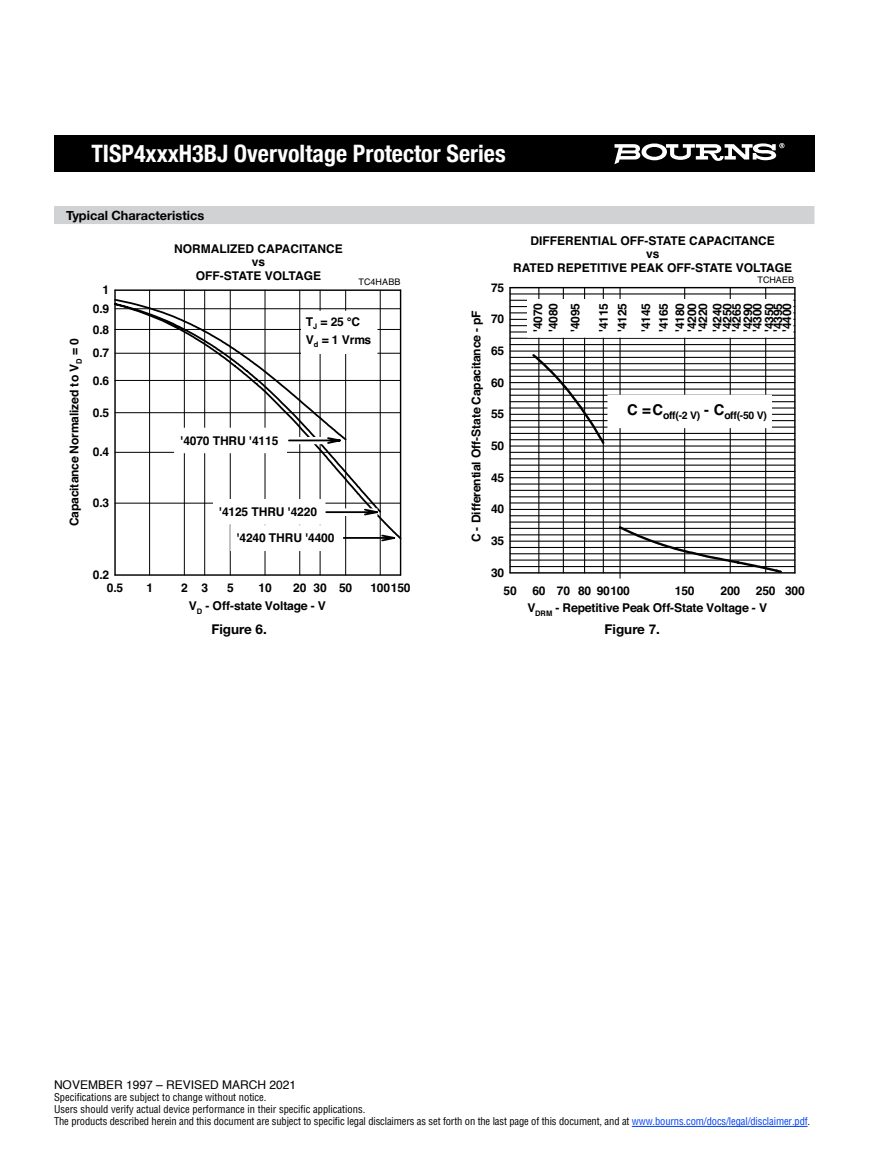
<style>
.page{position:relative;width:891px;height:1175px;background:#fff}
.page>*{position:absolute;margin:0;border:0;box-sizing:border-box;transform-origin:0 0}
.t1{font:700 condensed 24px "Helvetica Neue";color:#fffeff}
.t2{font:700 13.5px "Helvetica Neue";letter-spacing:.005em;color:#000}
.t3{font:700 12.75px "Helvetica Neue";color:#000}
.t4{font:700 12px/8.9px "Helvetica";letter-spacing:-.02em;color:#000}
.t5{font:700 12px/13.5px "Helvetica";color:#000;text-align:center}
.t6{font:12px "Helvetica";color:#000}
.t7{font:condensed 10.5px/12px "Helvetica";letter-spacing:-.01em;color:#000}
.t8{font:700 10.5px "Helvetica";letter-spacing:-.04em;color:#000}
.t9{font:9px "Helvetica";letter-spacing:.005em;color:#000}
.s1{color:#0040f9}
</style>
<div class="page">
<div style="left:54px;top:135px;width:760px;height:36px;background:#000"></div>
<hr style="left:149px;top:290px;width:1px;height:285px;background:#000">
<hr style="left:184px;top:290px;width:1px;height:285px;background:#000">
<hr style="left:204px;top:290px;width:1px;height:285px;background:#000">
<hr style="left:230px;top:290px;width:1px;height:285px;background:#000">
<hr style="left:265px;top:290px;width:1px;height:285px;background:#000">
<hr style="left:299px;top:290px;width:1px;height:285px;background:#000">
<hr style="left:320px;top:290px;width:1px;height:285px;background:#000">
<hr style="left:345px;top:290px;width:1px;height:285px;background:#000">
<hr style="left:380px;top:290px;width:1px;height:285px;background:#000">
<hr style="left:115px;top:574px;width:286px;height:2px;background:#000">
<hr style="left:115px;top:289px;width:286px;height:2px;background:#000">
<hr style="left:114px;top:290px;width:2px;height:285px;background:#000">
<hr style="left:400px;top:290px;width:1px;height:285px;background:#000">
<svg style="left:114px;top:297px;width:288px;height:244px"></svg>
<div style="left:302px;top:311px;width:75px;height:42px;background:#fff"></div>
<svg style="left:325px;top:507px;width:61px;height:9px"></svg>
<div style="left:214px;top:500px;width:111px;height:24px;background:#fff"></div>
<svg style="left:343px;top:533px;width:59px;height:9px"></svg>
<div style="left:231px;top:525px;width:112px;height:25px;background:#fff"></div>
<svg style="left:287px;top:436px;width:62px;height:9px"></svg>
<div style="left:175px;top:428px;width:111px;height:25px;background:#fff"></div>
<svg style="left:512px;top:289px;width:281px;height:279px"></svg>
<hr style="left:620px;top:288px;width:1px;height:285px;background:#000">
<hr style="left:538px;top:288px;width:1px;height:285px;background:#000">
<hr style="left:563px;top:288px;width:1px;height:285px;background:#000">
<hr style="left:584px;top:288px;width:1px;height:285px;background:#000">
<hr style="left:603px;top:288px;width:1px;height:285px;background:#000">
<hr style="left:684px;top:288px;width:1px;height:285px;background:#000">
<hr style="left:730px;top:288px;width:1px;height:285px;background:#000">
<hr style="left:765px;top:288px;width:1px;height:285px;background:#000">
<hr style="left:510px;top:572px;width:285px;height:1px;background:#000">
<hr style="left:510px;top:287px;width:285px;height:1px;background:#000">
<hr style="left:510px;top:540px;width:285px;height:1px;background:#000">
<hr style="left:510px;top:509px;width:285px;height:1px;background:#000">
<hr style="left:510px;top:477px;width:285px;height:1px;background:#000">
<hr style="left:510px;top:445px;width:285px;height:1px;background:#000">
<hr style="left:510px;top:414px;width:285px;height:1px;background:#000">
<hr style="left:510px;top:382px;width:285px;height:1px;background:#000">
<hr style="left:510px;top:350px;width:285px;height:1px;background:#000">
<hr style="left:510px;top:319px;width:285px;height:1px;background:#000">
<hr style="left:510px;top:566px;width:285px;height:1px;background:#000">
<hr style="left:510px;top:559px;width:285px;height:1px;background:#000">
<hr style="left:510px;top:553px;width:285px;height:1px;background:#000">
<hr style="left:510px;top:547px;width:285px;height:1px;background:#000">
<hr style="left:510px;top:534px;width:285px;height:1px;background:#000">
<hr style="left:510px;top:528px;width:285px;height:1px;background:#000">
<hr style="left:510px;top:521px;width:285px;height:1px;background:#000">
<hr style="left:510px;top:515px;width:285px;height:1px;background:#000">
<hr style="left:510px;top:502px;width:285px;height:1px;background:#000">
<hr style="left:510px;top:496px;width:285px;height:1px;background:#000">
<hr style="left:510px;top:490px;width:285px;height:1px;background:#000">
<hr style="left:510px;top:483px;width:285px;height:1px;background:#000">
<hr style="left:510px;top:471px;width:285px;height:1px;background:#000">
<hr style="left:510px;top:464px;width:285px;height:1px;background:#000">
<hr style="left:510px;top:458px;width:285px;height:1px;background:#000">
<hr style="left:510px;top:452px;width:285px;height:1px;background:#000">
<hr style="left:510px;top:439px;width:285px;height:1px;background:#000">
<hr style="left:510px;top:433px;width:285px;height:1px;background:#000">
<hr style="left:510px;top:426px;width:285px;height:1px;background:#000">
<hr style="left:510px;top:420px;width:285px;height:1px;background:#000">
<hr style="left:510px;top:407px;width:285px;height:1px;background:#000">
<hr style="left:510px;top:401px;width:285px;height:1px;background:#000">
<hr style="left:510px;top:395px;width:285px;height:1px;background:#000">
<hr style="left:510px;top:388px;width:285px;height:1px;background:#000">
<hr style="left:510px;top:376px;width:285px;height:1px;background:#000">
<hr style="left:510px;top:369px;width:285px;height:1px;background:#000">
<hr style="left:510px;top:363px;width:285px;height:1px;background:#000">
<hr style="left:510px;top:357px;width:285px;height:1px;background:#000">
<hr style="left:510px;top:344px;width:285px;height:1px;background:#000">
<hr style="left:510px;top:338px;width:285px;height:1px;background:#000">
<hr style="left:510px;top:331px;width:285px;height:1px;background:#000">
<hr style="left:510px;top:325px;width:285px;height:1px;background:#000">
<hr style="left:510px;top:312px;width:285px;height:1px;background:#000">
<hr style="left:510px;top:306px;width:285px;height:1px;background:#000">
<hr style="left:510px;top:300px;width:285px;height:1px;background:#000">
<hr style="left:510px;top:293px;width:285px;height:1px;background:#000">
<hr style="left:509px;top:288px;width:2px;height:285px;background:#000">
<hr style="left:794px;top:288px;width:2px;height:285px;background:#000">
<svg style="left:530px;top:352px;width:254px;height:223px"></svg>
<div style="left:608px;top:395px;width:163px;height:32px;background:#fff"></div>
<div style="left:528px;top:300px;width:265px;height:37px;background:#fff"></div>
<svg style="left:614px;top:143px;width:170px;height:21px"></svg>
<div style="left:54px;top:206px;width:760px;height:18px;background:#d1d2d4"></div>
<hr style="left:632px;top:1126px;width:176px;height:1px;background:#0040f9">
<h1 class="t1" style="left:91px;top:133px;width:416px">TISP4xxxH3BJ Overvoltage Protector Series</h1>
<p class="t3" style="left:66px;top:205px;width:140px">Typical Characteristics</p>
<p class="t4" style="left:70px;top:526px;width:189px;rotate:-90deg">Capacitance Normalized to V<sub>D</sub> = 0</p>
<p class="t4" style="left:103px;top:286px;width:8px">1</p>
<p class="t4" style="left:93px;top:304px;width:18px">0.9</p>
<p class="t4" style="left:93px;top:325px;width:18px">0.8</p>
<p class="t4" style="left:93px;top:349px;width:18px">0.7</p>
<p class="t4" style="left:93px;top:376px;width:18px">0.6</p>
<p class="t4" style="left:93px;top:408px;width:18px">0.5</p>
<p class="t4" style="left:93px;top:448px;width:18px">0.4</p>
<p class="t4" style="left:93px;top:499px;width:18px">0.3</p>
<p class="t4" style="left:93px;top:570px;width:18px">0.2</p>
<p class="t5" style="left:174px;top:242px;width:170px">NORMALIZED CAPACITANCE vs<br>OFF-STATE VOLTAGE</p>
<p class="t5" style="left:513px;top:234px;width:280px">DIFFERENTIAL OFF-STATE CAPACITANCE<br>vs<br>RATED REPETITIVE PEAK OFF-STATE VOLTAGE</p>
<p class="t9" style="left:758px;top:273px;width:38px">TCHAEB</p>
<p class="t9" style="left:359px;top:275px;width:43px">TC4HABB</p>
<p class="t4" style="left:491px;top:283px;width:15px">75</p>
<p class="t4" style="left:306px;top:313px;width:67px;line-height:17.7px">T<sub>J</sub> = 25 °C<br>V<sub>d</sub> = 1 Vrms</p>
<p class="t4" style="left:181px;top:436px;width:99px">'4070 THRU '4115</p>
<p class="t4" style="left:237px;top:499px;width:99px;line-height:26px;text-indent:-17px">'4125 THRU '4220 '4240 THRU '4400</p>
<p class="t4" style="left:472px;top:542px;width:234px;rotate:-90deg">C - Differential Off-State Capacitance - pF</p>
<p class="t4" style="left:491px;top:315px;width:15px">70</p>
<p class="t4" style="left:491px;top:346px;width:15px">65</p>
<p class="t4" style="left:491px;top:378px;width:15px">60</p>
<p class="t4" style="left:491px;top:410px;width:15px">55</p>
<p class="t4" style="left:491px;top:441px;width:15px">50</p>
<p class="t4" style="left:491px;top:473px;width:15px">45</p>
<p class="t4" style="left:491px;top:505px;width:15px">40</p>
<p class="t4" style="left:491px;top:536px;width:15px">35</p>
<p class="t4" style="left:531px;top:332px;width:31px;line-height:15.1px;rotate:-90deg">'4070 '4080</p>
<p class="t4" style="left:571px;top:332px;width:31px;rotate:-90deg">'4095</p>
<p class="t4" style="left:611px;top:332px;width:31px;line-height:23.5px;rotate:-90deg">'4125 '4145</p>
<p class="t4" style="left:656px;top:332px;width:31px;line-height:16.4px;rotate:-90deg">'4165 '4180</p>
<p class="t4" style="left:732px;top:332px;width:31px;rotate:-90deg">'4265</p>
<p class="t4" style="left:599px;top:332px;width:31px;rotate:-90deg">'4115</p>
<p class="t4" style="left:686px;top:332px;width:31px;line-height:11.1px;rotate:-90deg">'4200 '4220</p>
<p class="t4" style="left:713px;top:332px;width:31px;line-height:9.9px;rotate:-90deg">'4240 '4250</p>
<p class="t4" style="left:743px;top:332px;width:31px;line-height:9.6px;rotate:-90deg">'4290 '4300</p>
<p class="t4" style="left:765px;top:332px;width:31px;text-align:justify;rotate:-90deg">'4350 '4395 '4400</p>
<p class="t8" style="left:627px;top:407px;width:141px"><sup>C</sup> <sup>=</sup> <sup>C</sup>off(-2 V) <sup>-</sup> <sup>C</sup>off(-50 V)</p>
<p class="t4" style="left:491px;top:568px;width:15px">30</p>
<p class="t4" style="left:107px;top:583px;width:18px">0.5</p>
<p class="t4" style="left:146px;top:583px;width:8px">1</p>
<p class="t4" style="left:181px;top:583px;width:29px">2 3</p>
<p class="t4" style="left:227px;top:583px;width:8px">5</p>
<p class="t4" style="left:259px;top:583px;width:15px">10</p>
<p class="t4" style="left:293px;top:583px;width:60px">20 30 50</p>
<p class="t4" style="left:371px;top:583px;width:42px">100150</p>
<p class="t4" style="left:189px;top:601px;width:139px">V<sub>D</sub> - Off-state Voltage - V</p>
<p class="t4" style="left:504px;top:586px;width:15px">50</p>
<p class="t4" style="left:532px;top:586px;width:99px">60 70 80 90100</p>
<p class="t4" style="left:675px;top:586px;width:21px">150</p>
<p class="t4" style="left:721px;top:586px;width:21px">200</p>
<p class="t4" style="left:756px;top:586px;width:50px">250 300</p>
<p class="t4" style="left:528px;top:603px;width:241px">V<sub>DRM</sub> - Repetitive Peak Off-State Voltage - V</p>
<p class="t2" style="left:211px;top:618px;width:57px">Figure 6.</p>
<p class="t2" style="left:605px;top:618px;width:57px">Figure 7.</p>
<p class="t6" style="left:54px;top:1076px;width:244px">NOVEMBER 1997 – REVISED MARCH 2021</p>
<p class="t7" style="left:54px;top:1091px;width:758px">Specifications are subject to change without notice.<br>Users should verify actual device performance in their specific applications.<br>The products described herein and this document are subject to specific legal disclaimers as set forth on the last page of this document, and at <span class="s1">www.bourns.com/docs/legal/disclaimer.pdf</span>.</p>
</div>
